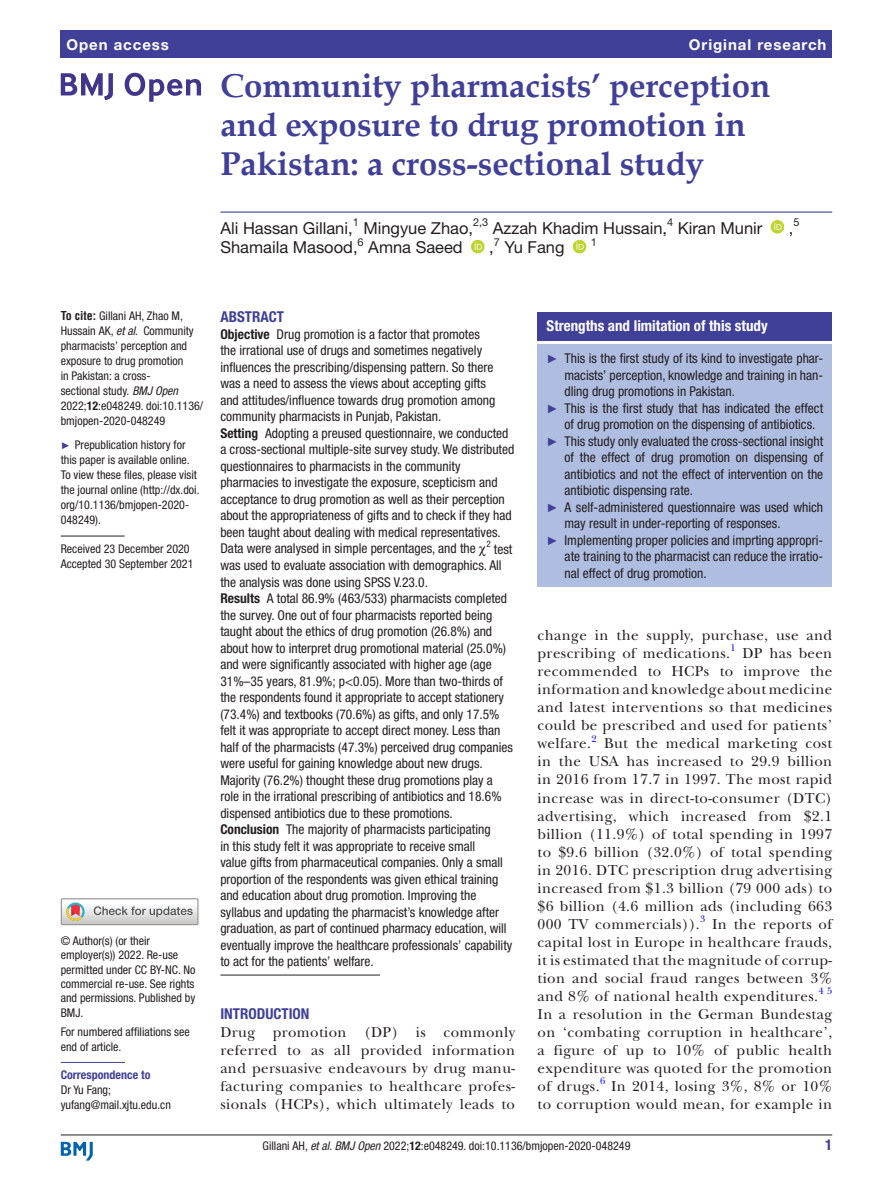
<style>
.page{position:relative;width:893px;height:1191px;background:#fff}
.page>*{position:absolute;margin:0;border:0;box-sizing:border-box;transform-origin:0 0}
.t1{font:700 33px/39px "Book Antiqua";color:#414099}
.t2{font:16.5px "Helvetica Neue LT Std";color:#231f20}
.t3{font:15px/18px "New Baskerville";letter-spacing:.025em;color:#231f20;text-align:justify}
.t4{font:700 condensed 15px "Helvetica Neue LT Std";color:#fff}
.t5{font:700 15px "Helvetica Neue LT Std";letter-spacing:.065em;color:#fff}
.t6{font:700 condensed 15px "Helvetica Neue LT Std";color:#414099}
.t7{font:condensed 13.5px/16.5px "Helvetica Neue LT Std";color:#231f20}
.t8{font:condensed 12px/15px "Helvetica Neue LT Std";color:#231f20}
.t9{font:700 condensed 12px "Helvetica Neue LT Std";color:#414099}
.t10{font:10.95px "Helvetica Neue LT Std";color:#231f20}
.t11{font:9.9px "New Baskerville";color:#00f}
.s1{font-family:"Helvetica LT Std";font-weight:700}
.s2{font-style:italic}
.s3{font-weight:700}
.s4{font-family:"Arial";font-stretch:normal;font-size:9.75px;color:#414099}
.s5{font-family:"Arial";font-stretch:normal;font-size:12px;color:#414099}
</style>
<div class="page">
<hr style="left:61px;top:1134px;width:771px;height:1px;background:#231f20">
<svg style="left:61px;top:1141px;width:32px;height:19px"></svg>
<div style="left:61px;top:31px;width:771px;height:27px;background:#414099"></div>
<hr style="left:220px;top:211px;width:612px;height:2px;background:#414099">
<svg style="left:771px;top:220px;width:13px;height:14px"></svg>
<svg style="left:471px;top:240px;width:13px;height:13px"></svg>
<svg style="left:573px;top:240px;width:13px;height:13px"></svg>
<hr style="left:61px;top:535px;width:64px;height:1px;background:#231f20">
<hr style="left:61px;top:1062px;width:64px;height:1px;background:#414099">
<svg style="left:61px;top:73px;width:52px;height:27px"></svg>
<svg style="left:125px;top:73px;width:76px;height:29px"></svg>
<div style="left:61px;top:898px;width:138px;height:27px;border:1px solid #969090"></div>
<svg style="left:61px;top:898px;width:137px;height:26px"></svg>
<hr style="left:220px;top:974px;width:160px;height:1px;background:#231f20">
<div style="left:538px;top:312px;width:294px;height:28px;background:#414099"></div>
<div style="left:538px;top:344px;width:294px;height:243px;background:#afbde1"></div>
<p class="t5" style="left:66px;top:35px;width:104px">Open access</p>
<p class="t5" style="left:689px;top:35px;width:139px">Original research</p>
<h1 class="t1" style="left:220px;top:66px;width:551px">Community pharmacists’ perception and exposure to drug promotion in<br>Pakistan: a cross-sectional study</h1>
<p class="t2" style="left:220px;top:218px;width:134px">Ali Hassan Gillani,</p>
<p class="t10" style="left:353px;top:216px;width:8px">1</p>
<p class="t2" style="left:363px;top:218px;width:111px">Mingyue Zhao,</p>
<p class="t10" style="left:473px;top:216px;width:17px">2,3</p>
<p class="t2" style="left:493px;top:218px;width:176px">Azzah Khadim Hussain,</p>
<p class="t10" style="left:667px;top:216px;width:8px">4</p>
<p class="t2" style="left:678px;top:218px;width:86px">Kiran Munir</p>
<p class="t2" style="left:220px;top:238px;width:139px">Shamaila Masood,</p>
<p class="t10" style="left:358px;top:235px;width:8px">6</p>
<p class="t2" style="left:368px;top:238px;width:96px">Amna Saeed</p>
<p class="t10" style="left:494px;top:235px;width:8px">7</p>
<p class="t2" style="left:504px;top:238px;width:62px">Yu Fang</p>
<p class="t10" style="left:591px;top:235px;width:8px">1</p>
<p class="t2" style="left:489px;top:238px;width:6px">,</p>
<p class="t10" style="left:793px;top:216px;width:8px">5</p>
<p class="t2" style="left:789px;top:218px;width:6px">,</p>
<p class="t8" style="left:61px;top:308px;width:144px"><span class="s1">To cite:</span> Gillani AH, Zhao M,<br>Hussain AK, <span class="s2">et al</span>. Community pharmacists’ perception and exposure to drug promotion<br>in Pakistan: a cross-<br>sectional study. <span class="s2">BMJ Open<br></span>2022;<span class="s3">12</span>:e048249. doi:10.1136/ bmjopen-2020-048249</p>
<p class="t8" style="left:61px;top:437px;width:140px"><span class="s4">►</span> Prepublication history for this paper is available online.<br>To view these files, please visit the journal online (http://dx.doi. org/10.1136/bmjopen-2020-<br>048249).</p>
<p class="t8" style="left:61px;top:541px;width:134px">Received 23 December 2020<br>Accepted 30 September 2021</p>
<p class="t8" style="left:61px;top:933px;width:136px;line-height:14.4px">© Author(s) (or their employer(s)) 2022. Re-use permitted under CC BY-NC. No commercial re-use. See rights and permissions. Published by<br>BMJ.</p>
<p class="t8" style="left:61px;top:1024px;width:130px">For numbered affiliations see end of article.</p>
<p class="t9" style="left:61px;top:1067px;width:91px">Correspondence to</p>
<p class="t8" style="left:61px;top:1082px;width:112px">Dr Yu Fang; yufang@mail.xjtu.edu.cn</p>
<p class="t6" style="left:220px;top:308px;width:65px">ABSTRACT</p>
<p class="t7" style="left:220px;top:326px;width:295px"><span class="s3">Objective</span> Drug promotion is a factor that promotes<br>the irrational use of drugs and sometimes negatively influences the prescribing/dispensing pattern. So there was a need to assess the views about accepting gifts<br>and attitudes/influence towards drug promotion among community pharmacists in Punjab, Pakistan.<br><span class="s3">Setting</span> Adopting a preused questionnaire, we conducted a cross-sectional multiple-site survey study. We distributed questionnaires to pharmacists in the community pharmacies to investigate the exposure, scepticism and acceptance to drug promotion as well as their perception about the appropriateness of gifts and to check if they had been taught about dealing with medical representatives.<br>Data were analysed in simple percentages, and the <sup>2</sup> test was used to evaluate association with demographics. All the analysis was done using SPSS V.23.0.<br><span class="s3">Results</span> A total 86.9% (463/533) pharmacists completed the survey. One out of four pharmacists reported being taught about the ethics of drug promotion (26.8%) and about how to interpret drug promotional material (25.0%) and were significantly associated with higher age (age 31%–35 years, 81.9%; p&lt;0.05). More than two-thirds of the respondents found it appropriate to accept stationery (73.4%) and textbooks (70.6%) as gifts, and only 17.5% felt it was appropriate to accept direct money. Less than half of the pharmacists (47.3%) perceived drug companies were useful for gaining knowledge about new drugs.<br>Majority (76.2%) thought these drug promotions play a role in the irrational prescribing of antibiotics and 18.6% dispensed antibiotics due to these promotions.<br><span class="s3">Conclusion</span> The majority of pharmacists participating<br>in this study felt it was appropriate to receive small<br>value gifts from pharmaceutical companies. Only a small proportion of the respondents was given ethical training and education about drug promotion. Improving the syllabus and updating the pharmacist’s knowledge after graduation, as part of continued pharmacy education, will eventually improve the healthcare professionals’ capability to act for the patients’ welfare.</p>
<p class="t6" style="left:220px;top:1005px;width:91px">INTRODUCTION</p>
<p class="t3" style="left:220px;top:1023px;width:296px">Drug promotion (DP) is commonly referred to as all provided information and persuasive endeavours by drug manu&shy;facturing companies to healthcare profes&shy;sionals (HCPs), which ultimately leads to</p>
<p class="t4" style="left:547px;top:317px;width:223px">Strengths and limitation of this study</p>
<p class="t7" style="left:547px;top:350px;width:278px"><span class="s5">►</span> This is the first study of its kind to investigate phar-</p>
<p class="t7" style="left:565px;top:366px;width:260px">macists’ perception, knowledge and training in han-</p>
<p class="t7" style="left:565px;top:383px;width:172px">dling drug promotions in Pakistan.</p>
<p class="t7" style="left:547px;top:399px;width:278px"><span class="s5">►</span> This is the first study that has indicated the effect</p>
<p class="t7" style="left:565px;top:416px;width:252px">of drug promotion on the dispensing of antibiotics.</p>
<p class="t7" style="left:547px;top:432px;width:278px"><span class="s5">►</span> This study only evaluated the cross-sectional insight</p>
<p class="t7" style="left:565px;top:449px;width:260px">of the effect of drug promotion on dispensing of</p>
<p class="t7" style="left:565px;top:465px;width:260px">antibiotics and not the effect of intervention on the</p>
<p class="t7" style="left:565px;top:482px;width:130px">antibiotic dispensing rate.</p>
<p class="t7" style="left:547px;top:498px;width:278px"><span class="s5">►</span> A self-administered questionnaire was used which</p>
<p class="t7" style="left:565px;top:515px;width:218px">may result in under-reporting of responses.</p>
<p class="t7" style="left:547px;top:531px;width:278px"><span class="s5">►</span> Implementing proper policies and imprting appropri-</p>
<p class="t7" style="left:565px;top:548px;width:260px">ate training to the pharmacist can reduce the irratio-</p>
<p class="t7" style="left:565px;top:564px;width:144px">nal effect of drug promotion.</p>
<p class="t3" style="left:538px;top:626px;width:296px">change in the supply, purchase, use and prescribing of medications.<sup>1</sup> DP has been recommended to HCPs to improve the information and knowledge about medicine and latest interventions so that medicines could be prescribed and used for patients’ welfare.</p>
<p class="t11" style="left:591px;top:732px;width:7px">2</p>
<p class="t3" style="left:538px;top:734px;width:296px;text-indent:67px">But the medical marketing cost in the USA has increased to 29.9 billion in 2016 from 17.7 in 1997. The most rapid increase was in direct-to-consumer (DTC) advertising, which increased from $2.1 billion (11.9%) of total spending in 1997 to $9.6 billion (32.0%) of total spending in 2016. DTC prescription drug advertising increased from $1.3 billion (79 000 ads) to $6 billion (4.6 million ads (including 663<br>000 TV commercials)).<sup>3</sup> In the reports of capital lost in Europe in healthcare frauds, it is estimated that the magnitude of corrup&shy;tion and social fraud ranges between 3% and 8% of national health expenditures.</p>
<p class="t11" style="left:818px;top:985px;width:15px">4 5</p>
<p class="t3" style="left:538px;top:1005px;width:296px">In a resolution in the German Bundestag on ‘combating corruption in healthcare’, a figure of up to 10% of public health expenditure was quoted for the promotion of drugs.<sup>6</sup> In 2014, losing 3%, 8% or 10% to corruption would mean, for example in</p>
<p class="t8" style="left:263px;top:1137px;width:369px">Gillani AH, <span class="s2">et al</span>. <span class="s2">BMJ Open</span> 2022;<span class="s3">12</span>:e048249. doi:10.1136/bmjopen-2020-048249</p>
<p class="t6" style="left:825px;top:1135px;width:9px">1</p>
</div>
